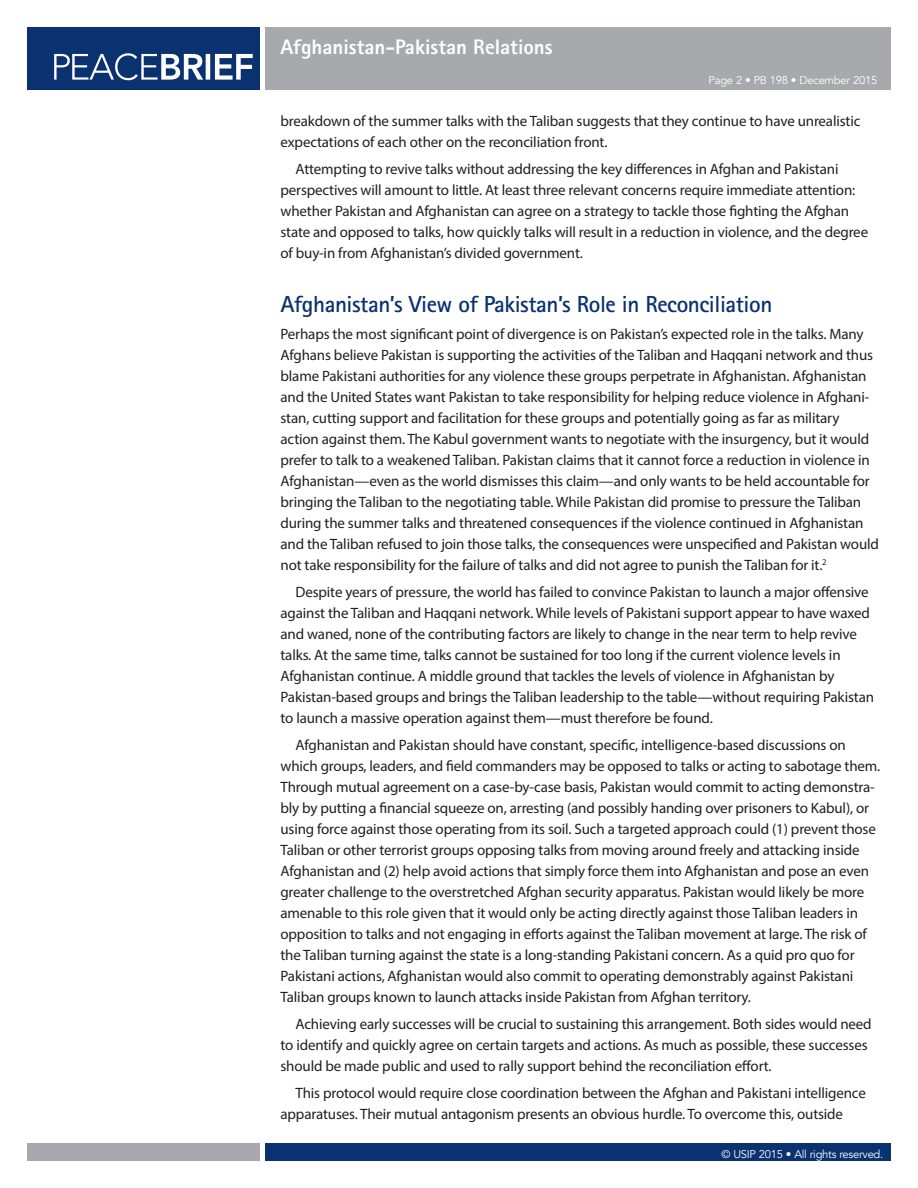
<style>
.page{position:relative;width:918px;height:1188px;background:#fff}
.page>*{position:absolute;margin:0;border:0;box-sizing:border-box;transform-origin:0 0}
.t1{font:700 23.25px "Rotis Sans Serif";letter-spacing:-.02em;color:#0b3270}
.t2{font:800 21px "Rotis Sans Serif";color:#fff}
.t3{font:15px/21px "Myriad Pro";letter-spacing:-.01em;color:#231f20}
.t4{font:11.25px "Avenir";letter-spacing:-.025em;color:#fff}
</style>
<div class="page">
<div style="left:265px;top:1143px;width:626px;height:18px;background:#0b3270"></div>
<div style="left:27px;top:1143px;width:233px;height:18px;background:#a8a9ad"></div>
<div style="left:265px;top:27px;width:626px;height:63px;background:#a8a9ad"></div>
<div style="left:27px;top:27px;width:233px;height:63px;background:#0b3270"></div>
<svg style="left:54px;top:53px;width:199px;height:27px"></svg>
<h2 class="t2" style="left:280px;top:34px;width:274px">Afghanistan-Pakistan Relations</h2>
<p class="t4" style="left:709px;top:73px;width:170px">Page 2 • PB 198 • December 2015</p>
<p class="t3" style="left:280px;top:110px;width:582px">breakdown of the summer talks with the Taliban suggests that they continue to have unrealistic expectations of each other on the reconciliation front.</p>
<p class="t3" style="left:280px;top:158px;width:589px;text-indent:15px">Attempting to revive talks without addressing the key differences in Afghan and Pakistani perspectives will amount to little. At least three relevant concerns require immediate attention: whether Pakistan and Afghanistan can agree on a strategy to tackle those fighting the Afghan state and opposed to talks, how quickly talks will result in a reduction in violence, and the degree of buy-in from Afghanistan’s divided government.</p>
<h1 class="t1" style="left:280px;top:289px;width:493px">Afghanistan’s View of Pakistan’s Role in Reconciliation</h1>
<p class="t3" style="left:280px;top:323px;width:600px">Perhaps the most significant point of divergence is on Pakistan’s expected role in the talks. Many Afghans believe Pakistan is supporting the activities of the Taliban and Haqqani network and thus blame Pakistani authorities for any violence these groups perpetrate in Afghanistan. Afghanistan and the United States want Pakistan to take responsibility for helping reduce violence in Afghani&shy;stan, cutting support and facilitation for these groups and potentially going as far as military action against them. The Kabul government wants to negotiate with the insurgency, but it would prefer to talk to a weakened Taliban. Pakistan claims that it cannot force a reduction in violence in Afghanistan—even as the world dismisses this claim—and only wants to be held accountable for bringing the Taliban to the negotiating table. While Pakistan did promise to pressure the Taliban during the summer talks and threatened consequences if the violence continued in Afghanistan and the Taliban refused to join those talks, the consequences were unspecified and Pakistan would not take responsibility for the failure of talks and did not agree to punish the Taliban for it.<sup>2</sup></p>
<p class="t3" style="left:281px;top:581px;width:595px;text-indent:15px">Despite years of pressure, the world has failed to convince Pakistan to launch a major offensive against the Taliban and Haqqani network. While levels of Pakistani support appear to have waxed and waned, none of the contributing factors are likely to change in the near term to help revive talks. At the same time, talks cannot be sustained for too long if the current violence levels in Afghanistan continue. A middle ground that tackles the levels of violence in Afghanistan by Pakistan-based groups and brings the Taliban leadership to the table—without requiring Pakistan to launch a massive operation against them—must therefore be found.</p>
<p class="t3" style="left:281px;top:734px;width:601px;text-indent:15px">Afghanistan and Pakistan should have constant, specific, intelligence-based discussions on which groups, leaders, and field commanders may be opposed to talks or acting to sabotage them.<br>Through mutual agreement on a case-by-case basis, Pakistan would commit to acting demonstra&shy;bly by putting a financial squeeze on, arresting (and possibly handing over prisoners to Kabul), or using force against those operating from its soil. Such a targeted approach could (1) prevent those Taliban or other terrorist groups opposing talks from moving around freely and attacking inside Afghanistan and (2) help avoid actions that simply force them into Afghanistan and pose an even greater challenge to the overstretched Afghan security apparatus. Pakistan would likely be more amenable to this role given that it would only be acting directly against those Taliban leaders in opposition to talks and not engaging in efforts against the Taliban movement at large. The risk of the Taliban turning against the state is a long-standing Pakistani concern. As a quid pro quo for Pakistani actions, Afghanistan would also commit to operating demonstrably against Pakistani Taliban groups known to launch attacks inside Pakistan from Afghan territory.</p>
<p class="t3" style="left:281px;top:1013px;width:593px;text-indent:15px">Achieving early successes will be crucial to sustaining this arrangement. Both sides would need to identify and quickly agree on certain targets and actions. As much as possible, these successes should be made public and used to rally support behind the reconciliation effort.</p>
<p class="t3" style="left:281px;top:1082px;width:587px;text-indent:15px">This protocol would require close coordination between the Afghan and Pakistani intelligence apparatuses. Their mutual antagonism presents an obvious hurdle. To overcome this, outside</p>
<p class="t4" style="left:722px;top:1147px;width:163px">© USIP 2015 • All rights reserved.</p>
</div>
